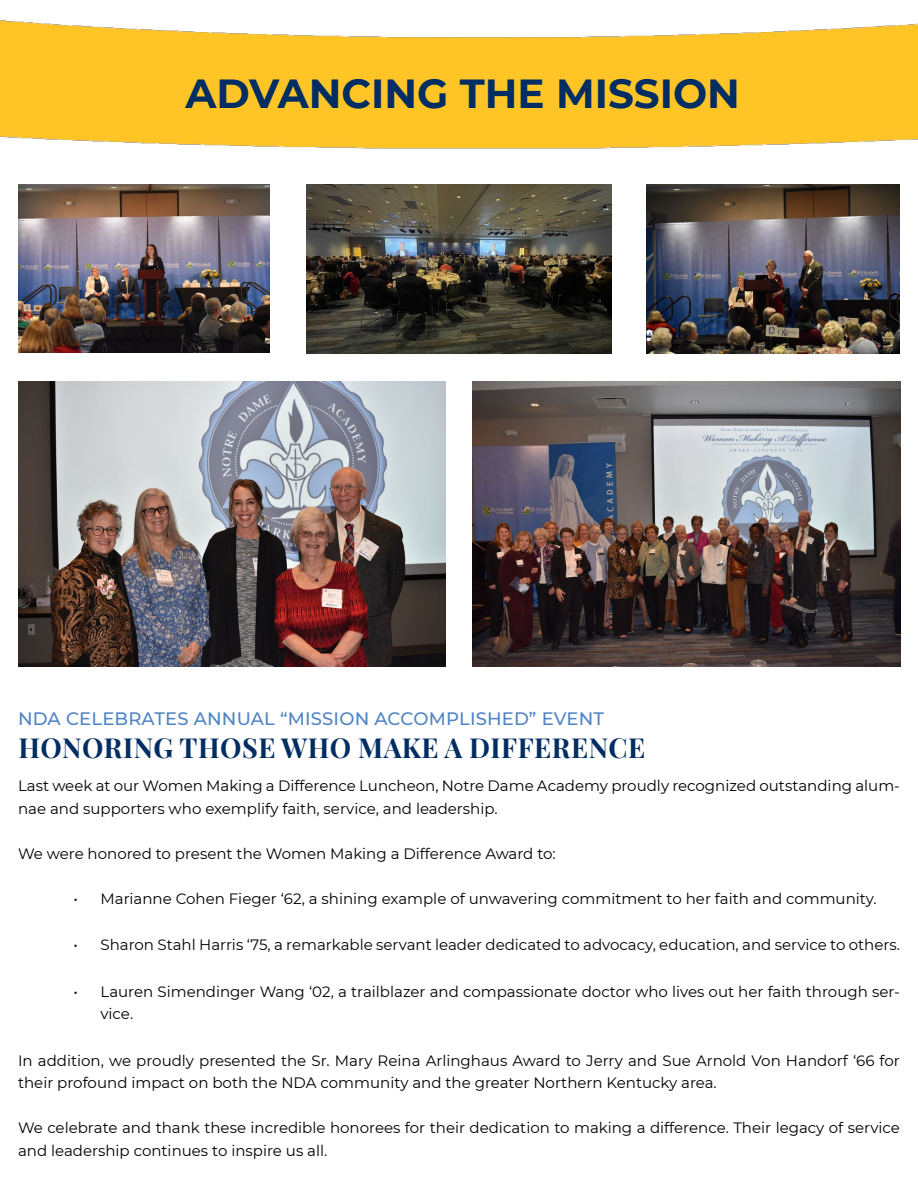
<style>
.page{position:relative;width:918px;height:1188px;background:#fff}
.page>*{position:absolute;margin:0;border:0;box-sizing:border-box;transform-origin:0 0}
.t1{font:700 40.5px "Montserrat";color:#002d62}
.t2{font:27px "Playfair Display";letter-spacing:.02em;color:#002d62}
.t3{font:500 18px "Montserrat";letter-spacing:.01em;color:#4f84c4}
.t4{font:15px/22.5px "Montserrat";color:#000}
</style>
<div class="page">
<img style="left:0;top:20px;width:918px;height:129px">
<img style="left:473px;top:382px;width:427px;height:285px">
<img style="left:306px;top:184px;width:306px;height:169px">
<img style="left:18px;top:184px;width:252px;height:168px">
<img style="left:646px;top:184px;width:254px;height:169px">
<img style="left:18px;top:382px;width:427px;height:285px">
<h1 class="t1" style="left:186px;top:65px;width:556px">ADVANCING THE MISSION</h1>
<p class="t3" style="left:18px;top:706px;width:588px">NDA CELEBRATES ANNUAL “MISSION ACCOMPLISHED” EVENT</p>
<h2 class="t2" style="left:19px;top:726px;width:628px">HONORING THOSE WHO MAKE A DIFFERENCE</h2>
<p class="t4" style="left:18px;top:774px;width:883px">Last week at our Women Making a Difference Luncheon, Notre Dame Academy proudly recognized outstanding alum&shy;nae and supporters who exemplify faith, service, and leadership.</p>
<p class="t4" style="left:18px;top:841px;width:539px">We were honored to present the Women Making a Difference Award to:</p>
<p class="t4" style="left:74px;top:886px;width:805px">• Marianne Cohen Fieger ‘62, a shining example of unwavering commitment to her faith and community.</p>
<p class="t4" style="left:74px;top:933px;width:828px">• Sharon Stahl Harris ‘75, a remarkable servant leader dedicated to advocacy, education, and service to others.</p>
<p class="t4" style="left:100px;top:979px;width:801px;text-indent:-27px">• Lauren Simendinger Wang ‘02, a trailblazer and compassionate doctor who lives out her faith through ser&shy;vice.</p>
<p class="t4" style="left:18px;top:1048px;width:884px">In addition, we proudly presented the Sr. Mary Reina Arlinghaus Award to Jerry and Sue Arnold Von Handorf ‘66 for their profound impact on both the NDA community and the greater Northern Kentucky area.</p>
<p class="t4" style="left:18px;top:1116px;width:884px">We celebrate and thank these incredible honorees for their dedication to making a difference. Their legacy of service and leadership continues to inspire us all.</p>
</div>
